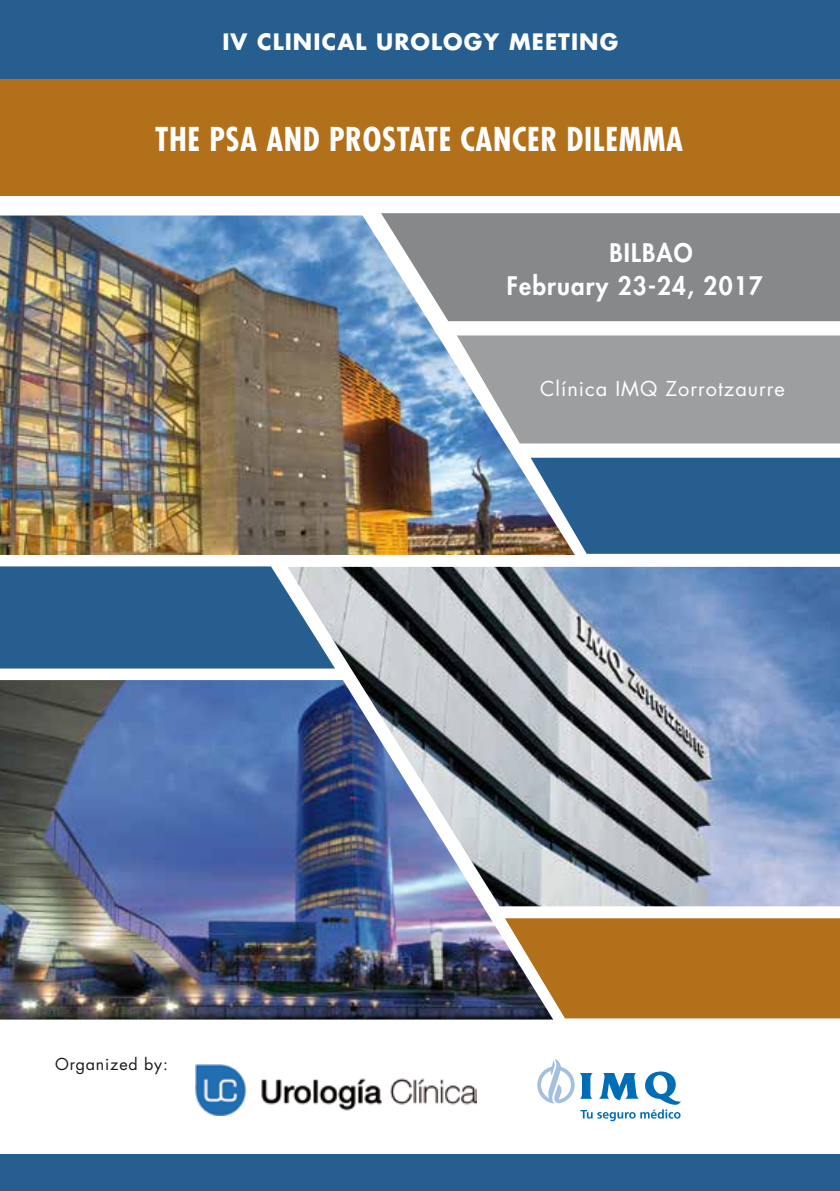
<style>
.page{position:relative;width:840px;height:1191px;background:#fff}
.page>*{position:absolute;margin:0;border:0;box-sizing:border-box;transform-origin:0 0}
.t1{font:700 condensed 32px "Futura Std";letter-spacing:.02em;color:#fff}
.t2{font:800 24.8px/33.2px "Futura Std";letter-spacing:.05em;color:#fff;scale:.96 1}
.t3{font:700 22px "Futura Std";letter-spacing:.05em;color:#fff}
.t4{font:20px "Futura Std";letter-spacing:.05em;color:#fff}
.t5{font:16px "Futura Std";letter-spacing:.05em;color:#1a171c}
</style>
<div class="page">
<img style="left:287px;top:567px;width:552px;height:339px">
<div style="left:0;top:0;width:839px;height:176px;background:#255e8f"></div>
<div style="left:0;top:79px;width:839px;height:116px;background:#b2701b"></div>
<div style="left:381px;top:213px;width:458px;height:108px;background:#87888a"></div>
<div style="left:574px;top:335px;width:265px;height:108px;background:#9c9e9f"></div>
<svg style="left:0;top:566px;width:335px;height:102px"></svg>
<div style="left:553px;top:918px;width:286px;height:100px;background:#b2701b"></div>
<img style="left:0;top:680px;width:553px;height:339px">
<div style="left:574px;top:458px;width:265px;height:96px;background:#255e8f"></div>
<img style="left:0;top:215px;width:574px;height:340px">
<div style="left:0;top:1154px;width:839px;height:37px;background:#255e8f"></div>
<img style="left:196px;top:1064px;width:280px;height:51px">
<svg style="left:537px;top:1059px;width:143px;height:62px"></svg>
<p class="t3" style="left:222px;top:27px;width:397px">IV CLINICAL UROLOGY MEETING</p>
<p class="t1" style="left:155px;top:119px;width:529px">THE PSA AND PROSTATE CANCER DILEMMA</p>
<p class="t2" style="left:506px;top:236px;width:268px;text-indent:102px">BILBAO<br>February 23-24, 2017</p>
<p class="t5" style="left:55px;top:1054px;width:114px">Organized by:</p>
<p class="t4" style="left:540px;top:376px;width:246px">Clínica IMQ Zorrotzaurre</p>
</div>
